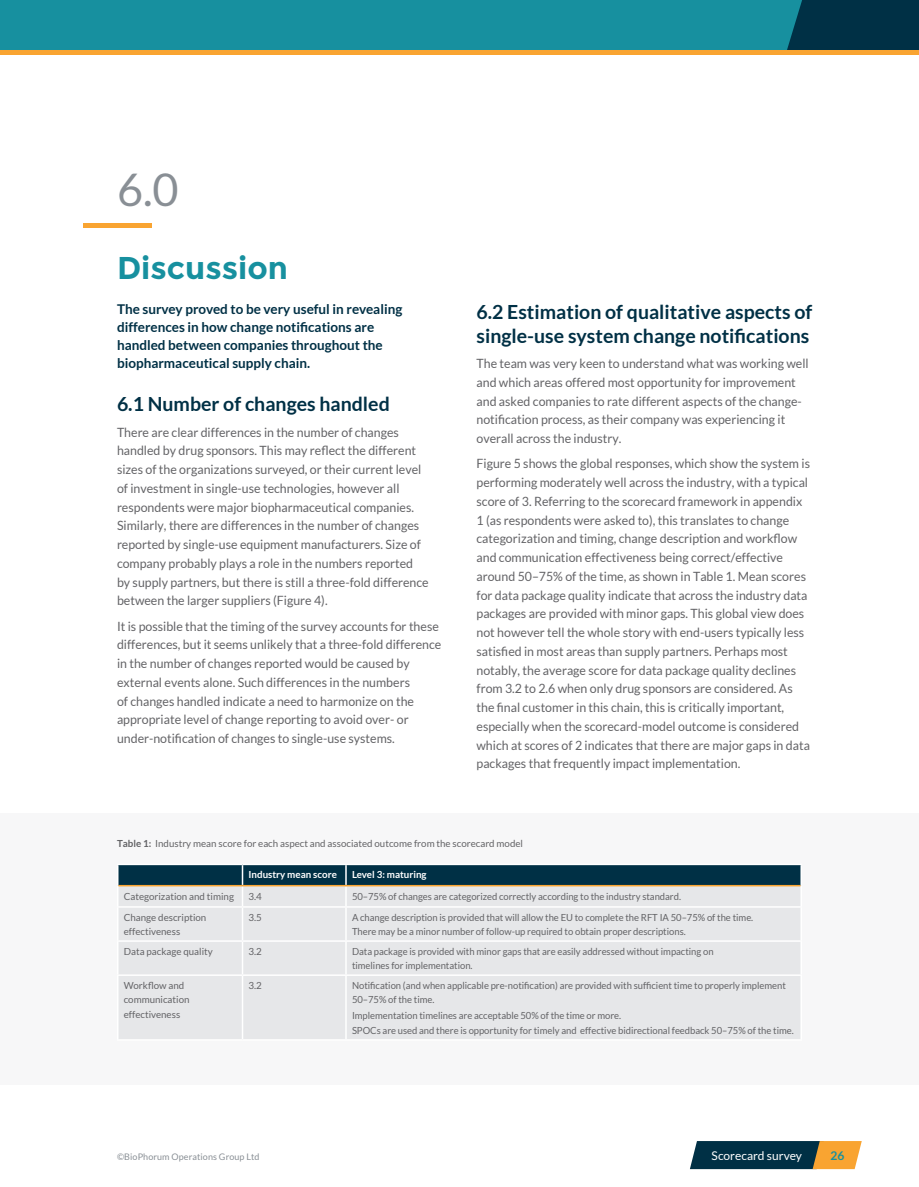
<style>
.page{position:relative;width:919px;height:1187px;background:#fff}
.page>*{position:absolute;margin:0;border:0;box-sizing:border-box;transform-origin:0 0}
.t1{font:45px "Lato";color:#898f95}
.t2{font:700 31.5px "Montserrat";color:#17909f}
.t3{font:700 19.5px/24px "Lato";color:#003045}
.t4{font:700 13.5px/18px "Lato";color:#003045}
.t5{font:12.75px/18.8px "Lato";color:#636366}
.t6{font:12px "Lato";color:#fff}
.t7{font:700 12px "Lato";color:#17909f}
.t8{font:9.75px/14.2px "Lato";letter-spacing:-.005em;color:#636366}
.t9{font:700 9.75px "Lato";color:#fff}
.t10{font:9px "Lato";letter-spacing:.01em;color:#898f95}
.s1{font-weight:700}
</style>
<div class="page">
<svg style="left:690px;top:1141px;width:171px;height:27px;background:#465447"></svg>
<div style="left:0;top:0;width:918px;height:51px;background:#17909f"></div>
<div style="left:787px;top:0;width:131px;height:50px;background:#003045"></div>
<hr style="left:0;top:50px;width:918px;height:4px;background:#f9a431">
<div style="left:0;top:813px;width:918px;height:271px;background:#f7f7f8"></div>
<div style="left:119px;top:908px;width:681px;height:131px;background:#e6e7e9"></div>
<svg style="left:118px;top:865px;width:683px;height:41px;background:#788e98"></svg>
<hr style="left:117px;top:907px;width:1px;height:33px;background:#fff">
<hr style="left:242px;top:907px;width:1px;height:33px;background:#fff">
<hr style="left:345px;top:907px;width:2px;height:33px;background:#fff">
<hr style="left:800px;top:907px;width:1px;height:33px;background:#fff">
<hr style="left:117px;top:941px;width:1px;height:33px;background:#fff">
<hr style="left:242px;top:941px;width:1px;height:33px;background:#fff">
<hr style="left:345px;top:941px;width:2px;height:33px;background:#fff">
<hr style="left:800px;top:941px;width:1px;height:33px;background:#fff">
<hr style="left:117px;top:975px;width:1px;height:64px;background:#fff">
<hr style="left:242px;top:975px;width:1px;height:64px;background:#fff">
<hr style="left:345px;top:975px;width:2px;height:64px;background:#fff">
<hr style="left:800px;top:975px;width:1px;height:64px;background:#fff">
<hr style="left:117px;top:863px;width:125px;height:2px;background:#fff">
<hr style="left:242px;top:863px;width:104px;height:2px;background:#fff">
<hr style="left:346px;top:863px;width:455px;height:2px;background:#fff">
<hr style="left:117px;top:906px;width:125px;height:1px;background:#fff">
<hr style="left:242px;top:906px;width:104px;height:1px;background:#fff">
<hr style="left:346px;top:906px;width:455px;height:1px;background:#fff">
<hr style="left:117px;top:940px;width:125px;height:1px;background:#fff">
<hr style="left:242px;top:940px;width:104px;height:1px;background:#fff">
<hr style="left:346px;top:940px;width:455px;height:1px;background:#fff">
<hr style="left:117px;top:974px;width:125px;height:1px;background:#fff">
<hr style="left:242px;top:974px;width:104px;height:1px;background:#fff">
<hr style="left:346px;top:974px;width:455px;height:1px;background:#fff">
<hr style="left:117px;top:1039px;width:125px;height:1px;background:#fff">
<hr style="left:242px;top:1039px;width:104px;height:1px;background:#fff">
<hr style="left:346px;top:1039px;width:455px;height:1px;background:#fff">
<hr style="left:118px;top:884px;width:124px;height:2px;background:#f9a431">
<hr style="left:242px;top:884px;width:104px;height:2px;background:#f9a431">
<hr style="left:346px;top:884px;width:454px;height:2px;background:#f9a431">
<hr style="left:83px;top:223px;width:68px;height:4px;background:#f9a431">
<h1 class="t1" style="left:117px;top:165px;width:63px">6.0</h1>
<h2 class="t2" style="left:117px;top:249px;width:172px">Discussion</h2>
<p class="t4" style="left:117px;top:300px;width:287px">The survey proved to be very useful in revealing differences in how change notifications are handled between companies throughout the biopharmaceutical supply chain.</p>
<h3 class="t3" style="left:117px;top:392px;width:274px">6.1 Number of changes handled</h3>
<p class="t5" style="left:117px;top:422px;width:313px">There are clear differences in the number of changes handled by drug sponsors. This may reflect the different sizes of the organizations surveyed, or their current level of investment in single-use technologies, however all respondents were major biopharmaceutical companies.<br>Similarly, there are differences in the number of changes reported by single-use equipment manufacturers. Size of company probably plays a role in the numbers reported by supply partners, but there is still a three-fold difference between the larger suppliers (Figure 4).</p>
<p class="t5" style="left:117px;top:616px;width:326px">It is possible that the timing of the survey accounts for these differences, but it seems unlikely that a three-fold difference in the number of changes reported would be caused by external events alone. Such differences in the numbers<br>of changes handled indicate a need to harmonize on the appropriate level of change reporting to avoid over- or under-notification of changes to single-use systems.</p>
<h3 class="t3" style="left:476px;top:299px;width:337px">6.2 Estimation of qualitative aspects of single-use system change notifications</h3>
<p class="t5" style="left:476px;top:354px;width:334px">The team was very keen to understand what was working well and which areas offered most opportunity for improvement and asked companies to rate different aspects of the change&shy;notification process, as their company was experiencing it overall across the industry.</p>
<p class="t5" style="left:476px;top:454px;width:335px">Figure 5 shows the global responses, which show the system is performing moderately well across the industry, with a typical score of 3. Referring to the scorecard framework in appendix 1 (as respondents were asked to), this translates to change categorization and timing, change description and workflow and communication effectiveness being correct/effective around 50–75% of the time, as shown in Table 1. Mean scores for data package quality indicate that across the industry data packages are provided with minor gaps. This global view does not however tell the whole story with end-users typically less satisfied in most areas than supply partners. Perhaps most notably, the average score for data package quality declines from 3.2 to 2.6 when only drug sponsors are considered. As the final customer in this chain, this is critically important, especially when the scorecard-model outcome is considered which at scores of 2 indicates that there are major gaps in data packages that frequently impact implementation.</p>
<p class="t8" style="left:117px;top:836px;width:407px"><span class="s1">Table 1:</span> Industry mean score for each aspect and associated outcome from the scorecard model</p>
<p class="t9" style="left:248px;top:869px;width:90px">Industry mean score</p>
<p class="t9" style="left:352px;top:869px;width:76px">Level 3: maturing</p>
<p class="t8" style="left:124px;top:888px;width:112px">Categorization and timing</p>
<p class="t8" style="left:248px;top:888px;width:15px">3.4</p>
<p class="t8" style="left:352px;top:888px;width:330px">50–75% of changes are categorized correctly according to the industry standard.</p>
<p class="t8" style="left:124px;top:910px;width:84px">Change description effectiveness</p>
<p class="t8" style="left:248px;top:910px;width:15px">3.5</p>
<p class="t8" style="left:352px;top:910px;width:403px">A change description is provided that will allow the EU to complete the RFT IA 50–75% of the time.<br>There may be a minor number of follow-up required to obtain proper descriptions.</p>
<p class="t8" style="left:124px;top:944px;width:91px">Data package quality</p>
<p class="t8" style="left:248px;top:944px;width:15px">3.2</p>
<p class="t8" style="left:352px;top:944px;width:363px">Data package is provided with minor gaps that are easily addressed without impacting on timelines for implementation.</p>
<p class="t8" style="left:124px;top:978px;width:67px">Workflow and communication effectiveness</p>
<p class="t8" style="left:248px;top:978px;width:15px">3.2</p>
<p class="t8" style="left:352px;top:978px;width:435px">Notification (and when applicable pre-notification) are provided with sufficient time to properly implement<br>50–75% of the time.</p>
<p class="t8" style="left:352px;top:1007px;width:443px;line-height:15.3px">Implementation timelines are acceptable 50% of the time or more.<br>SPOCs are used and there is opportunity for timely and effective bidirectional feedback 50–75% of the time.</p>
<p class="t10" style="left:117px;top:1151px;width:144px">©BioPhorum Operations Group Ltd</p>
<p class="t6" style="left:711px;top:1148px;width:92px">Scorecard survey</p>
<p class="t7" style="left:830px;top:1148px;width:15px">26</p>
</div>
